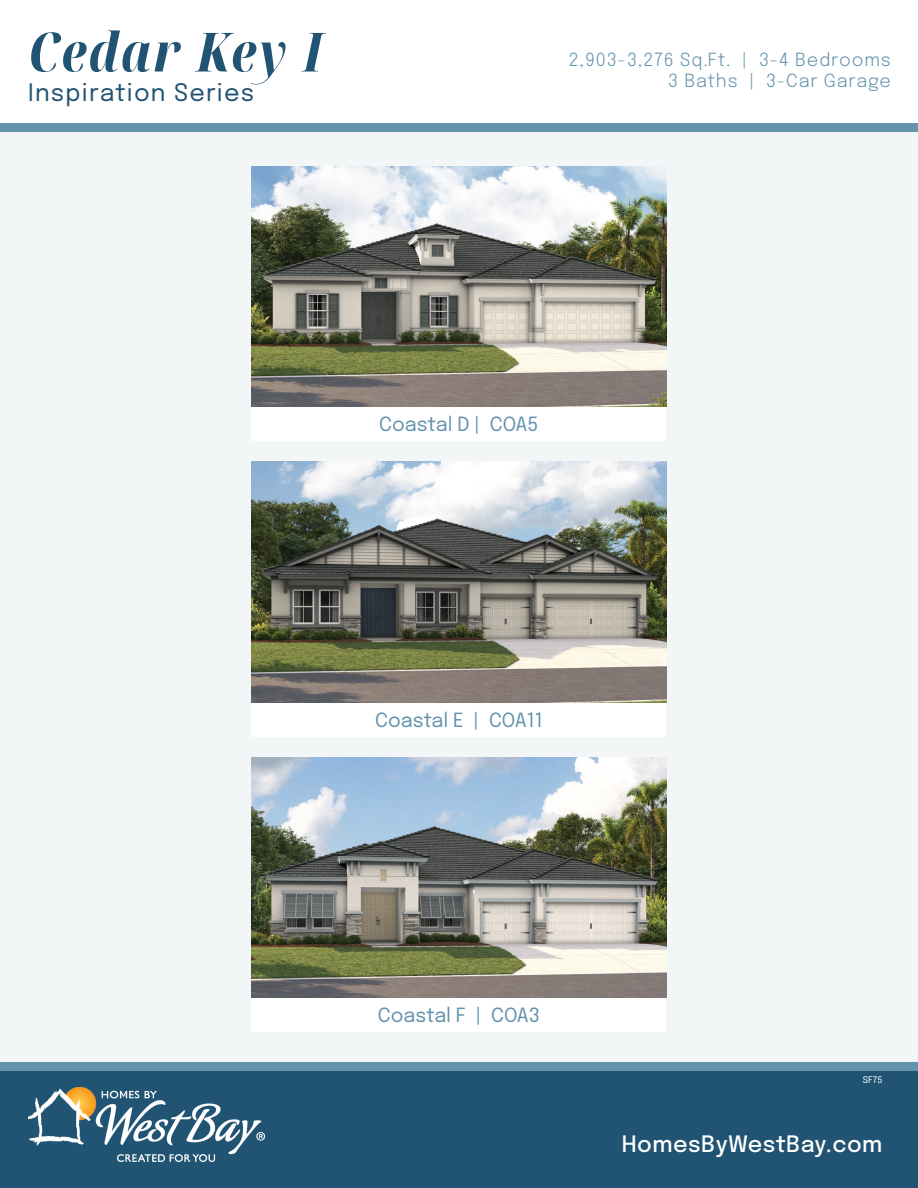
<style>
.page{position:relative;width:918px;height:1188px;background:#fff}
.page>*{position:absolute;margin:0;border:0;box-sizing:border-box;transform-origin:0 0}
.t1{font:italic 54px "Noto Serif Display";letter-spacing:.05em;color:#215372}
.t2{font:24px "Epilogue";letter-spacing:.05em;color:#215372}
.t3{font:500 22.5px "Epilogue";letter-spacing:.02em;color:#fff}
.t4{font:19.5px "Epilogue";color:#6493ae}
.t5{font:18px "Epilogue";letter-spacing:.05em;color:#6493ae}
.t6{font:9px "Epilogue";color:#fff}
</style>
<div class="page">
<div style="left:0;top:130px;width:918px;height:1058px;background:#f3f6f7"></div>
<div style="left:0;top:1066px;width:918px;height:122px;background:#215372"></div>
<img style="left:28px;top:1087px;width:236px;height:74px">
<div style="left:0;top:123px;width:918px;height:9px;background:#6493ae"></div>
<div style="left:0;top:1062px;width:918px;height:8px;background:#6493ae"></div>
<div style="left:252px;top:407px;width:414px;height:34px;background:#fff"></div>
<div style="left:252px;top:702px;width:414px;height:34px;background:#fff"></div>
<div style="left:252px;top:998px;width:414px;height:34px;background:#fff"></div>
<img style="left:252px;top:166px;width:414px;height:241px">
<img style="left:252px;top:462px;width:414px;height:240px">
<img style="left:252px;top:757px;width:414px;height:241px">
<p class="t1" style="left:28px;top:14px;width:295px">Cedar Key I</p>
<p class="t2" style="left:28px;top:76px;width:227px">Inspiration Series</p>
<p class="t5" style="left:569px;top:46px;width:324px">2,903-3,276 Sq.Ft. | 3-4 Bedrooms</p>
<p class="t5" style="left:668px;top:68px;width:224px">3 Baths | 3-Car Garage</p>
<p class="t4" style="left:379px;top:410px;width:161px">Coastal D | COA5</p>
<p class="t4" style="left:375px;top:706px;width:169px">Coastal E | COA11</p>
<p class="t4" style="left:378px;top:1001px;width:164px">Coastal F | COA3</p>
<p class="t6" style="left:863px;top:1074px;width:21px">SF75</p>
<p class="t3" style="left:622px;top:1127px;width:262px">HomesByWestBay.com</p>
</div>
